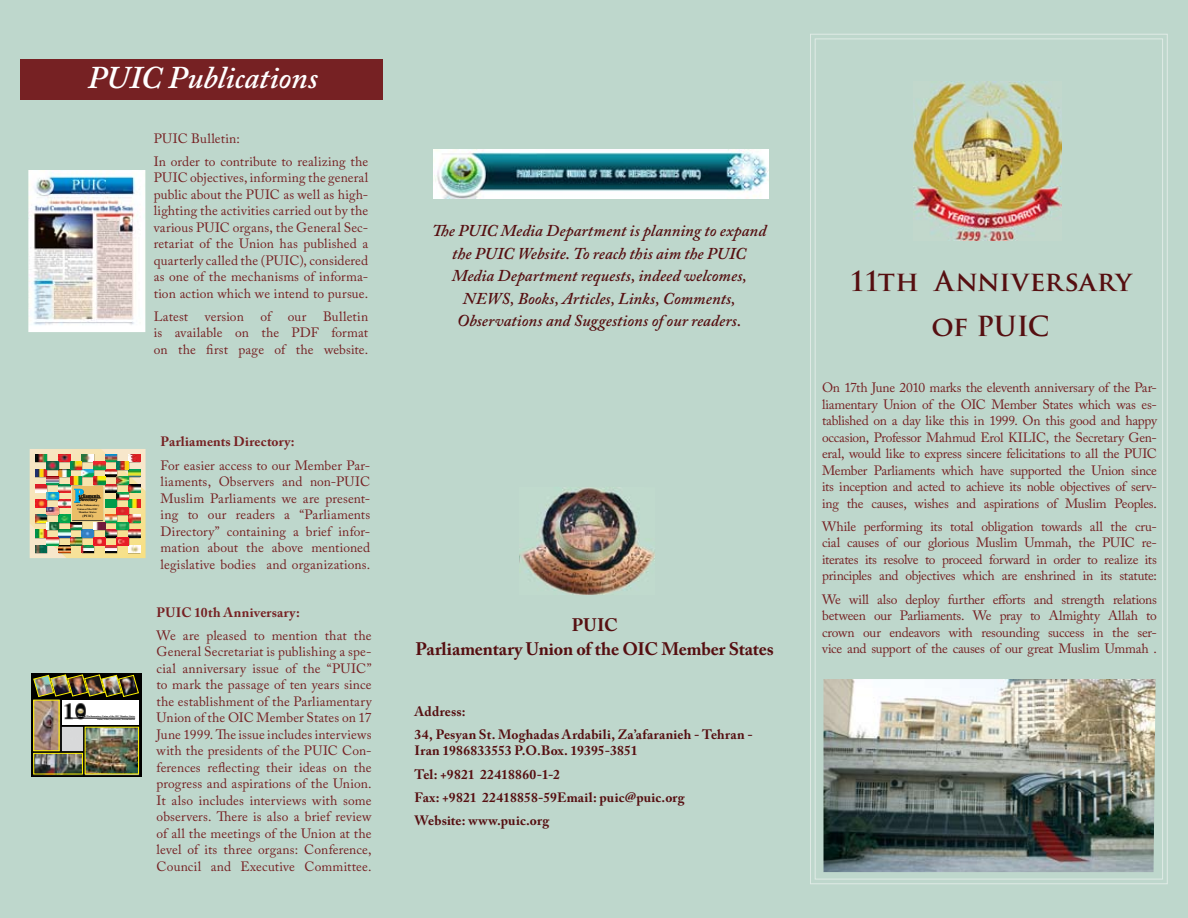
<style>
.page{position:relative;width:1188px;height:918px;background:#bed7cc}
.page>*{position:absolute;margin:0;border:0;box-sizing:border-box;transform-origin:0 0}
.t1{font:italic 600 31.5px "Adobe Caslon Pro";color:#fff}
.t2{font:700 27px/45.8px "Trajan Pro";color:#560f11;text-align:center}
.t3{font:700 18px/23.2px "Adobe Caslon Pro";letter-spacing:-.01em;color:#560f11;text-align:center}
.t4{font:italic 600 16.5px/22.5px "Adobe Caslon Pro";letter-spacing:.005em;color:#560f11;text-align:center}
.t5{font:13.5px/16.5px "Adobe Caslon Pro";color:#762123;text-align:justify}
.t6{font:700 13.5px/23.2px "Adobe Caslon Pro";letter-spacing:.015em;color:#560f11}
.t7{font:700 13.5px "Adobe Caslon Pro";letter-spacing:.015em;color:#762123}
.t8{font:700 4.35px/3.9px "Times New Roman";color:#000;scale:1.06 1}
.t9{font:700 3.3px "Times New Roman";color:#000;scale:1.06 1}
.t10{font:700 2.55px/3.4px "Times New Roman";color:#000;text-align:center;scale:1.06 1}
.t11{font:700 2.25px "Times New Roman";color:#000;scale:1.06 1}
.t12{font:700 1.95px "Times New Roman";color:#000;scale:1.06 1}
.s1{color:#fff}
</style>
<div class="page">
<svg style="left:810px;top:34px;width:358px;height:850px"></svg>
<div style="left:20px;top:59px;width:362px;height:40px;background:#762123"></div>
<svg style="left:31px;top:673px;width:110px;height:104px"></svg>
<div style="left:33px;top:700px;width:28px;height:52px;background:#e1cd33"></div>
<img style="left:36px;top:702px;width:21px;height:47px">
<div style="left:34px;top:700px;width:25px;height:51px;border:1px solid #fff200"></div>
<div style="left:85px;top:727px;width:55px;height:48px;background:#fff;opacity:.75"></div>
<img style="left:87px;top:729px;width:50px;height:43px">
<div style="left:85px;top:727px;width:54px;height:47px;border:1px solid #fff200"></div>
<div style="left:33px;top:753px;width:51px;height:22px;background:#fff;opacity:.75"></div>
<img style="left:36px;top:755px;width:45px;height:17px">
<div style="left:34px;top:753px;width:49px;height:21px;border:1px solid #fff200"></div>
<div style="left:62px;top:727px;width:22px;height:25px;background:#d8d9da"></div>
<div style="left:62px;top:700px;width:76px;height:25px;background:#fff"></div>
<img style="left:64px;top:703px;width:59px;height:17px">
<hr style="left:65px;top:718px;width:70px;height:1px;background:#000">
<img style="left:34px;top:675px;width:105px;height:22px">
<img style="left:30px;top:449px;width:116px;height:109px">
<div style="left:79px;top:494px;width:35px;height:7px;background:#000;opacity:.75"></div>
<div style="left:79px;top:498px;width:34px;height:13px;background:#000;opacity:.75"></div>
<img style="left:28px;top:170px;width:117px;height:162px">
<img style="left:433px;top:149px;width:335px;height:49px">
<img style="left:519px;top:487px;width:136px;height:108px">
<img style="left:913px;top:81px;width:148px;height:160px">
<img style="left:823px;top:679px;width:333px;height:193px">
<h1 class="t1" style="left:87px;top:58px;width:232px">PUIC Publications</h1>
<p class="t5" style="left:154px;top:126px;width:216px;line-height:23.2px">PUIC Bulletin:<br>In order to contribute to realizing the</p>
<p class="t5" style="left:154px;top:169px;width:216px">PUIC objectives, informing the general public about the PUIC as well as high&shy;lighting the activities carried out by the various PUIC organs, the General Sec&shy;retariat of the Union has published a quarterly called the (PUIC), considered as one of the mechanisms of informa&shy;tion action which we intend to pursue.</p>
<p class="t5" style="left:154px;top:308px;width:216px">Latest version of our Bulletin is available on the PDF format on the first page of the website.</p>
<p class="t8" style="left:79px;top:494px;width:22px">arliaments<br>Directory</p>
<p class="t10" style="left:76px;top:503px;width:23px">of the Paliamentary<br>Union of the OIC<br>Member States</p>
<p class="t9" style="left:83px;top:514px;width:12px">(PUIC)</p>
<p class="t11" style="left:78px;top:715px;width:56px"><span class="s1">Years</span> of Parliamentary Union of the OIC Member States</p>
<p class="t12" style="left:97px;top:718px;width:37px">Vision, Effort, Interaction, Determination</p>
<p class="t7" style="left:161px;top:434px;width:136px">Parliaments Directory:</p>
<p class="t5" style="left:161px;top:457px;width:211px">For easier access to our Member Par&shy;liaments, Observers and non-PUIC Muslim Parliaments we are present&shy;ing to our readers a “Parliaments Directory” containing a brief infor&shy;mation about the above mentioned legislative bodies and organizations.</p>
<p class="t7" style="left:157px;top:604px;width:145px">PUIC 10th Anniversary:</p>
<p class="t5" style="left:157px;top:627px;width:216px">We are pleased to mention that the General Secretariat is publishing a spe&shy;cial anniversary issue of the “PUIC” to mark the passage of ten years since the establishment of the Parliamentary Union of the OIC Member States on 17<br>June 1999. The issue includes interviews with the presidents of the PUIC Con&shy;ferences reflecting their ideas on the progress and aspirations of the Union.<br>It also includes interviews with some observers. There is also a brief review of all the meetings of the Union at the level of its three organs: Conference, Council and Executive Committee.</p>
<p class="t4" style="left:432px;top:219px;width:336px">The PUIC Media Department is planning to expand the PUIC Website. To reach this aim the PUIC Media Department requests, indeed welcomes, NEWS, Books, Articles, Links, Comments, Observations and Suggestions of our readers.</p>
<h3 class="t3" style="left:416px;top:614px;width:360px">PUIC<br>Parliamentary Union of the OIC Member States</h3>
<p class="t6" style="left:415px;top:699px;width:340px">Address:<br>34, Pesyan St. Moghadas Ardabili, Za’afaranieh - Tehran -</p>
<p class="t6" style="left:415px;top:739px;width:271px">Iran 1986833553 P.O.Box. 19395-3851<br>Tel: +9821 22418860-1-2<br>Fax: +9821 22418858-59Email: puic@puic.org Website: www.puic.org</p>
<h2 class="t2" style="left:849px;top:258px;width:284px">11th Anniversary of PUIC</h2>
<p class="t5" style="left:822px;top:379px;width:336px">On 17th June 2010 marks the eleventh anniversary of the Par&shy;liamentary Union of the OIC Member States which was es&shy;tablished on a day like this in 1999. On this good and happy occasion, Professor Mahmud Erol KILIC, the Secretary Gen&shy;eral, would like to express sincere felicitations to all the PUIC Member Parliaments which have supported the Union since its inception and acted to achieve its noble objectives of serv&shy;ing the causes, wishes and aspirations of Muslim Peoples.</p>
<p class="t5" style="left:822px;top:518px;width:336px">While performing its total obligation towards all the cru&shy;cial causes of our glorious Muslim Ummah, the PUIC re&shy;iterates its resolve to proceed forward in order to realize its principles and objectives which are enshrined in its statute:</p>
<p class="t5" style="left:822px;top:591px;width:336px">We will also deploy further efforts and strength relations between our Parliaments. We pray to Almighty Allah to crown our endeavors with resounding success in the ser&shy;vice and support of the causes of our great Muslim Ummah .</p>
</div>
